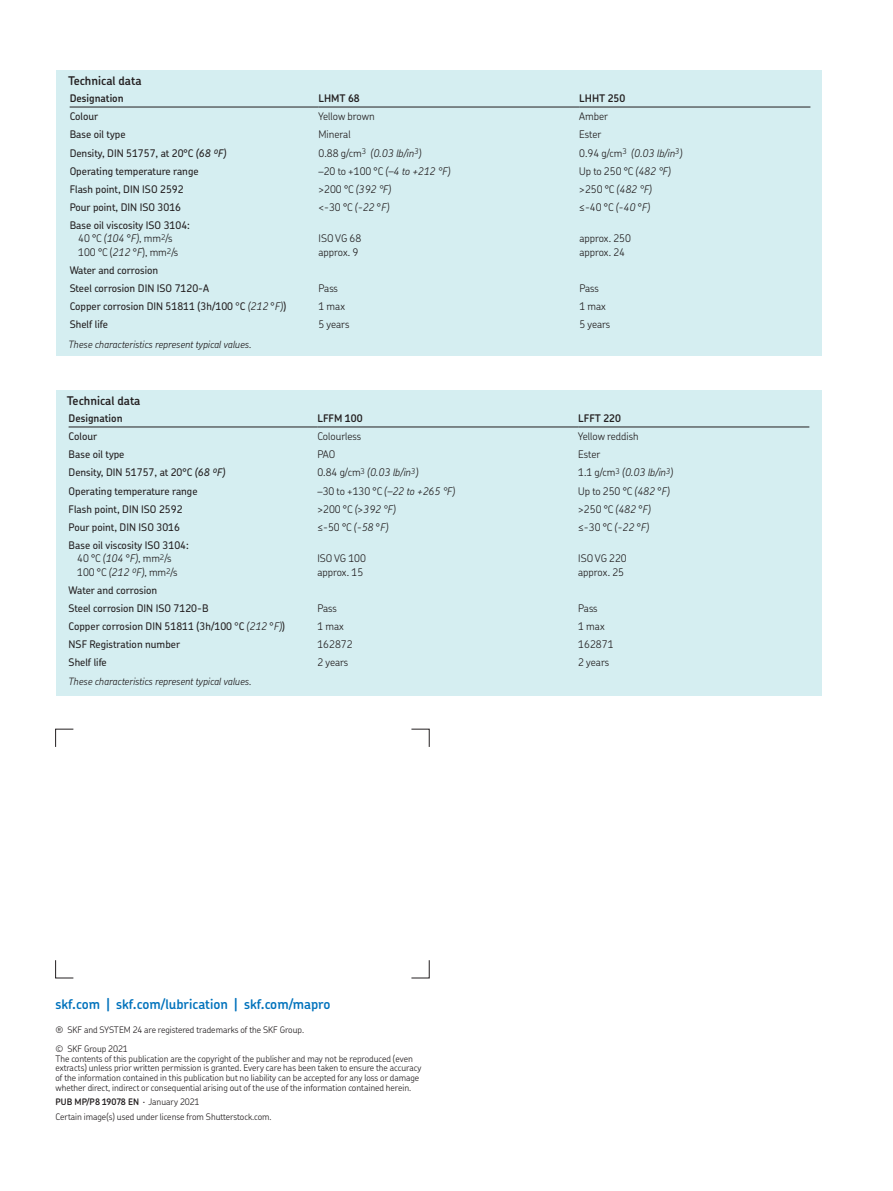
<style>
.page{position:relative;width:893px;height:1191px;background:#fff}
.page>*{position:absolute;margin:0;border:0;box-sizing:border-box;transform-origin:0 0}
.t1{font:600 13.5px "SKF Chevin OT";color:#0072bc}
.t2{font:600 12px "SKF Chevin OT";color:#231f20}
.t3{font:500 10.5px/13.5px "SKF Chevin OT";color:#231f20}
.t4{font:300 10.5px/13.5px "SKF Chevin OT";color:#231f20}
.t5{font:italic 300 10.5px "SKF Chevin OT";color:#231f20}
.t6{font:600 10.5px "SKF Chevin OT";color:#231f20}
.t7{font:italic 300 10.05px "SKF Chevin OT";color:#231f20}
.t8{font:300 9px/9.8px "SKF Chevin OT";color:#231f20}
.s1{font-style:italic}
.s2{font-style:normal}
.s3{font-weight:300}
.s4{font-weight:300;font-style:italic}
.s5{font-weight:600}
</style>
<div class="page">
<div style="left:56px;top:70px;width:765px;height:285px;background:#d5eef1"></div>
<div style="left:56px;top:391px;width:765px;height:305px;background:#d5eef1"></div>
<svg style="left:55px;top:729px;width:19px;height:18px"></svg>
<svg style="left:411px;top:729px;width:18px;height:18px"></svg>
<svg style="left:55px;top:960px;width:19px;height:18px"></svg>
<svg style="left:411px;top:960px;width:18px;height:18px"></svg>
<hr style="left:70px;top:107px;width:248px;height:1px;background:#231f20">
<hr style="left:318px;top:107px;width:261px;height:1px;background:#231f20">
<hr style="left:579px;top:107px;width:231px;height:1px;background:#231f20">
<hr style="left:69px;top:427px;width:248px;height:1px;background:#231f20">
<hr style="left:317px;top:427px;width:261px;height:1px;background:#231f20">
<hr style="left:578px;top:427px;width:231px;height:1px;background:#231f20">
<p class="t2" style="left:68px;top:76px;width:75px">Technical data</p>
<p class="t6" style="left:70px;top:93px;width:55px">Designation</p>
<p class="t6" style="left:318px;top:93px;width:43px">LHMT 68</p>
<p class="t6" style="left:579px;top:93px;width:47px">LHHT 250</p>
<p class="t3" style="left:70px;top:110px;width:30px">Colour</p>
<p class="t4" style="left:318px;top:110px;width:58px">Yellow brown</p>
<p class="t4" style="left:579px;top:110px;width:30px">Amber</p>
<p class="t3" style="left:70px;top:128px;width:57px">Base oil type</p>
<p class="t4" style="left:318px;top:128px;width:34px">Mineral</p>
<p class="t4" style="left:579px;top:128px;width:24px">Ester</p>
<p class="t3" style="left:70px;top:146px;width:158px">Density, DIN 51757, at 20°C <span class="s1">(68 ºF)</span></p>
<p class="t5" style="left:318px;top:148px;width:104px"><span class="s2">0.88 g/cm</span><sup>3</sup> (0.03 lb/in<sup>3</sup>)</p>
<p class="t5" style="left:579px;top:148px;width:104px"><span class="s2">0.94 g/cm</span><sup>3</sup> (0.03 lb/in<sup>3</sup>)</p>
<p class="t3" style="left:70px;top:165px;width:130px">Operating temperature range</p>
<p class="t5" style="left:318px;top:166px;width:133px"><span class="s2">320 to +100 °C</span> (–4 to +212 °F)</p>
<p class="t4" style="left:579px;top:165px;width:93px">Up to 250 °C <span class="s1">(482 °F)</span></p>
<p class="t3" style="left:70px;top:183px;width:115px">Flash point, DIN ISO 2592</p>
<p class="t5" style="left:318px;top:184px;width:74px"><span class="s2">&gt;200 °C</span> (392 °F)</p>
<p class="t5" style="left:579px;top:184px;width:74px"><span class="s2">&gt;250 °C</span> (482 °F)</p>
<p class="t3" style="left:70px;top:201px;width:113px">Pour point, DIN ISO 3016</p>
<p class="t4" style="left:318px;top:201px;width:72px">&lt;-30 °C <span class="s1">(-22</span> °<span class="s1">F)</span></p>
<p class="t4" style="left:579px;top:201px;width:72px">f-40 °C <span class="s1">(-40</span> °<span class="s1">F)</span></p>
<p class="t3" style="left:78px;top:219px;width:113px;text-indent:-9px">Base oil viscosity ISO 3104:<br><span class="s3">40 °C</span> <span class="s4">(104</span> <span class="s3">°</span><span class="s4">F)</span><span class="s3">, mm</span><sup>2</sup><span class="s3">/s<br>100 °C (</span><span class="s4">212</span> <span class="s3">°</span><span class="s4">F</span><span class="s3">), mm</span><sup>2</sup><span class="s3">/s</span></p>
<p class="t4" style="left:318px;top:232px;width:44px">ISO VG 68 approx. 9</p>
<p class="t4" style="left:579px;top:232px;width:53px">approx. 250 approx. 24</p>
<p class="t3" style="left:70px;top:262px;width:141px;line-height:18.1px">Water and corrosion<br>Steel corrosion DIN ISO 7120-A</p>
<p class="t4" style="left:318px;top:282px;width:21px">Pass</p>
<p class="t4" style="left:579px;top:282px;width:21px">Pass</p>
<p class="t3" style="left:70px;top:300px;width:218px">Copper corrosion DIN 51811 (3h/100 <span class="s3">°</span>C <span class="s4">(212</span> <span class="s3">°</span><span class="s4">F)</span>)</p>
<p class="t4" style="left:318px;top:300px;width:28px">1 max</p>
<p class="t4" style="left:579px;top:300px;width:28px">1 max</p>
<p class="t3" style="left:70px;top:318px;width:40px">Shelf life</p>
<p class="t4" style="left:318px;top:318px;width:32px">5 years</p>
<p class="t4" style="left:579px;top:318px;width:32px">5 years</p>
<p class="t7" style="left:68px;top:339px;width:185px">These characteristics represent typical values.</p>
<p class="t2" style="left:67px;top:396px;width:75px">Technical data</p>
<p class="t6" style="left:69px;top:413px;width:55px">Designation</p>
<p class="t6" style="left:317px;top:413px;width:47px">LFFM 100</p>
<p class="t6" style="left:578px;top:413px;width:44px">LFFT 220</p>
<p class="t3" style="left:69px;top:430px;width:30px">Colour</p>
<p class="t4" style="left:317px;top:430px;width:45px">Colourless</p>
<p class="t4" style="left:578px;top:430px;width:62px">Yellow reddish</p>
<p class="t3" style="left:69px;top:448px;width:57px">Base oil type</p>
<p class="t4" style="left:317px;top:448px;width:19px">PAO</p>
<p class="t4" style="left:578px;top:448px;width:24px">Ester</p>
<p class="t3" style="left:69px;top:466px;width:158px">Density, DIN 51757, at 20°C <span class="s1">(68 ºF)</span></p>
<p class="t5" style="left:317px;top:468px;width:102px"><span class="s2">0.84 g/cm</span><sup>3</sup> (0.03 lb/in<sup>3</sup>)</p>
<p class="t5" style="left:578px;top:468px;width:96px"><span class="s2">1.1 g/cm</span><sup>3</sup> (0.03 lb/in<sup>3</sup>)</p>
<p class="t3" style="left:69px;top:484px;width:130px">Operating temperature range</p>
<p class="t5" style="left:317px;top:486px;width:139px"><span class="s2">330 to +130 °C</span> (–22 to +265 °F)</p>
<p class="t4" style="left:578px;top:484px;width:93px">Up to 250 °C <span class="s1">(482</span> °<span class="s1">F)</span></p>
<p class="t3" style="left:69px;top:503px;width:115px">Flash point, DIN ISO 2592</p>
<p class="t4" style="left:317px;top:503px;width:80px">&gt;200 °C <span class="s1">(</span>&gt;<span class="s1">392 °F)</span></p>
<p class="t4" style="left:578px;top:503px;width:74px">&gt;250 °C <span class="s1">(482</span> °<span class="s1">F)</span></p>
<p class="t3" style="left:69px;top:521px;width:113px">Pour point, DIN ISO 3016</p>
<p class="t4" style="left:317px;top:521px;width:72px">f-50 °C <span class="s1">(-58</span> °<span class="s1">F)</span></p>
<p class="t4" style="left:578px;top:521px;width:72px">f-30 °C <span class="s1">(-22</span> °<span class="s1">F)</span></p>
<p class="t3" style="left:77px;top:539px;width:113px;text-indent:-9px">Base oil viscosity ISO 3104:<br><span class="s3">40 °C</span> <span class="s4">(104</span> <span class="s3">°</span><span class="s4">F)</span><span class="s3">, mm</span><sup>2</sup><span class="s3">/s<br>100 °C</span> <span class="s4">(212 ºF)</span><span class="s3">, mm</span><sup>2</sup><span class="s3">/s</span></p>
<p class="t4" style="left:317px;top:552px;width:50px">ISO VG 100 approx. 15</p>
<p class="t4" style="left:578px;top:552px;width:50px">ISO VG 220 approx. 25</p>
<p class="t3" style="left:69px;top:581px;width:141px;line-height:18.1px">Water and corrosion<br>Steel corrosion DIN ISO 7120-B</p>
<p class="t4" style="left:317px;top:602px;width:21px">Pass</p>
<p class="t4" style="left:578px;top:602px;width:21px">Pass</p>
<p class="t3" style="left:69px;top:620px;width:218px">Copper corrosion DIN 51811 (3h/100 <span class="s3">°</span>C <span class="s4">(212</span> <span class="s3">°</span><span class="s4">F)</span>)</p>
<p class="t4" style="left:317px;top:620px;width:28px">1 max</p>
<p class="t4" style="left:578px;top:620px;width:28px">1 max</p>
<p class="t3" style="left:69px;top:638px;width:113px">NSF Registration number</p>
<p class="t4" style="left:317px;top:638px;width:37px">162872</p>
<p class="t4" style="left:578px;top:638px;width:37px">162871</p>
<p class="t3" style="left:69px;top:656px;width:40px">Shelf life</p>
<p class="t4" style="left:317px;top:656px;width:32px">2 years</p>
<p class="t4" style="left:578px;top:656px;width:32px">2 years</p>
<p class="t7" style="left:68px;top:677px;width:185px">These characteristics represent typical values.</p>
<p class="t1" style="left:55px;top:998px;width:276px">skf.com | skf.com/lubrication | skf.com/mapro</p>
<p class="t8" style="left:55px;top:1020px;width:250px;line-height:19.4px">® SKF and SYSTEM 24 are registered trademarks of the SKF Group. © SKF Group 2021</p>
<p class="t8" style="left:55px;top:1054px;width:367px">The contents of this publication are the copyright of the publisher and may not be reproduced (even extracts) unless prior written permission is granted. Every care has been taken to ensure the accuracy of the information contained in this publication but no liability can be accepted for any loss or damage whether direct, indirect or consequential arising out of the use of the information contained herein.</p>
<p class="t8" style="left:55px;top:1095px;width:218px;line-height:14.5px"><span class="s5">PUB MP/P8 19078 EN</span> · January 2021<br>Certain image(s) used under license from Shutterstock.com.</p>
</div>
